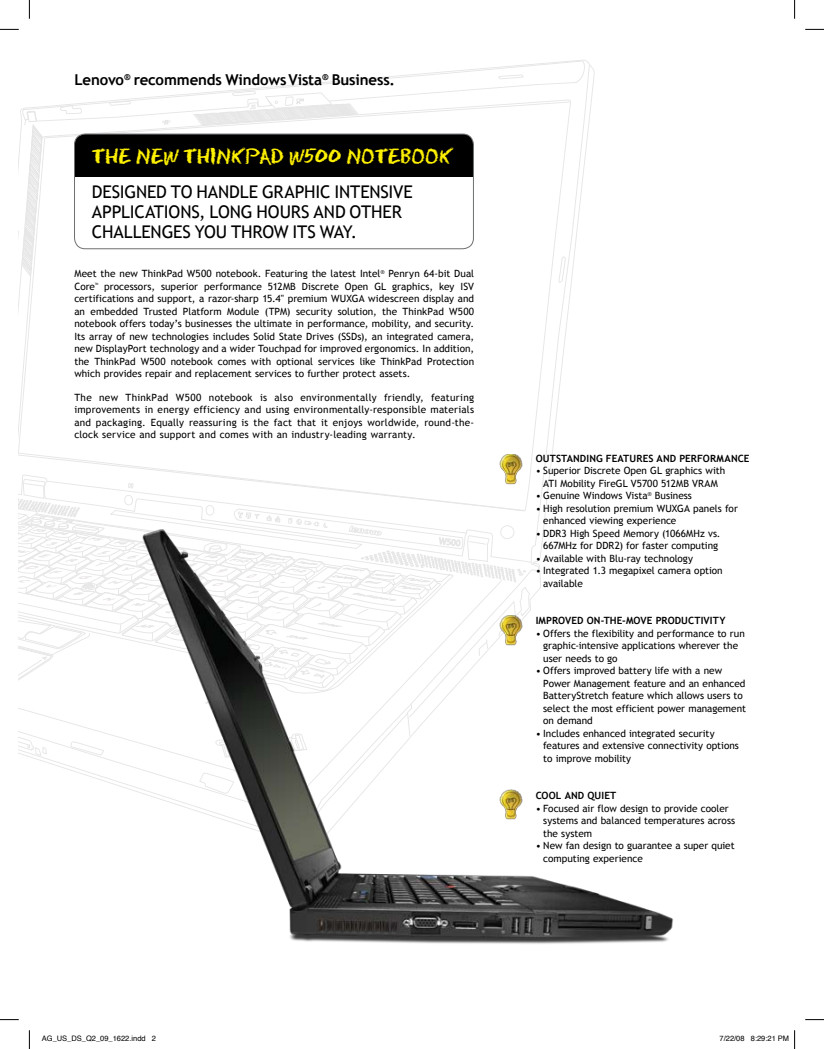
<style>
.page{position:relative;width:824px;height:1049px;background:#fff}
.page>*{position:absolute;margin:0;border:0;box-sizing:border-box;transform-origin:0 0}
.t1{font:17.5px "Trebuchet MS";letter-spacing:-.005em;color:#000}
.t2{font:17.5px "Chalk Dust Regular SWFTE";letter-spacing:.015em;color:#fff200}
.t3{font:700 15px "Trebuchet MS";letter-spacing:-.005em;color:#000}
.t4{font:10px/12.5px "Trebuchet MS";color:#000}
.t5{font:700 10px "Trebuchet MS";letter-spacing:.01em;color:#000}
.t6{font:7.5px "Helvetica";color:#000}
</style>
<div class="page">
<svg style="left:225px;top:61px;width:359px;height:64px"></svg>
<svg style="left:496px;top:75px;width:29px;height:4px"></svg>
<svg style="left:530px;top:102px;width:40px;height:409px"></svg>
<svg style="left:19px;top:91px;width:511px;height:703px"></svg>
<div style="left:74px;top:134px;width:399px;height:115px;background:#fff;border-radius:11px"></div>
<div style="left:74px;top:134px;width:399px;height:43px;background:#000"></div>
<div style="left:74px;top:134px;width:399px;height:115px;border:1px solid #6d6f71;border-radius:11px"></div>
<img style="left:143px;top:529px;width:530px;height:415px">
<img style="left:494px;top:454px;width:33px;height:31px">
<img style="left:494px;top:790px;width:33px;height:31px">
<img style="left:494px;top:615px;width:33px;height:31px">
<svg style="left:0;top:29px;width:19px;height:1px"></svg>
<svg style="left:805px;top:29px;width:19px;height:1px"></svg>
<svg style="left:0;top:1019px;width:19px;height:1px"></svg>
<svg style="left:805px;top:1019px;width:19px;height:1px"></svg>
<svg style="left:29px;top:0;width:1px;height:19px"></svg>
<svg style="left:29px;top:1030px;width:1px;height:19px"></svg>
<svg style="left:794px;top:0;width:1px;height:19px"></svg>
<svg style="left:794px;top:1030px;width:1px;height:19px"></svg>
<h2 class="t3" style="left:74px;top:71px;width:322px">LENOVO<sup>®</sup> RECOMMENDS WINDOWSVISTA<sup>®</sup> BUSINESS.</h2>
<h1 class="t2" style="left:92px;top:145px;width:60px">THE NEW</h1>
<h1 class="t2" style="left:183px;top:145px;width:27px">THINK</h1>
<h1 class="t2" style="left:245px;top:145px;width:116px">PAD W500 NOTEBOOK</h1>
<h1 class="t1" style="left:92px;top:182px;width:21px">Designed</h1>
<h1 class="t1" style="left:171px;top:182px;width:48px">to handle</h1>
<h1 class="t1" style="left:262px;top:182px;width:12px">grap</h1>
<h1 class="t1" style="left:304px;top:182px;width:40px">hic intensive</h1>
<h1 class="t1" style="left:92px;top:202px;width:10px">applications</h1>
<h1 class="t1" style="left:199px;top:202px;width:22px">, long</h1>
<h1 class="t1" style="left:256px;top:202px;width:23px">hours</h1>
<h1 class="t1" style="left:314px;top:202px;width:12px">and</h1>
<h1 class="t1" style="left:350px;top:202px;width:43px">other</h1>
<h1 class="t1" style="left:92px;top:222px;width:33px">challenges</h1>
<h1 class="t1" style="left:195px;top:222px;width:71px">you throw</h1>
<h1 class="t1" style="left:293px;top:222px;width:66px">its way.</h1>
<p class="t4" style="left:74px;top:268px;width:401px;text-align:justify">Meet the new ThinkPad W500 notebook. Featuring the latest Intel<sup>®</sup> Penryn 64-bit Dual Core<sup>™</sup> processors, superior performance 512MB Discrete Open GL graphics, key ISV certifications and support, a razor-sharp 15.4" premium WUXGA widescreen display and an embedded Trusted Platform Module (TPM) security solution, the ThinkPad W500 notebook offers today’s businesses the ultimate in performance, mobility, and security.<br>Its array of new technologies includes Solid State Drives (SSDs), an integrated camera, new DisplayPort technology and a wider Touchpad for improved ergonomics. In addition, the ThinkPad W500 notebook comes with optional services like ThinkPad Protection which provides repair and replacement services to further protect assets.</p>
<p class="t4" style="left:74px;top:391px;width:401px;text-align:justify">The new ThinkPad W500 notebook is also environmentally friendly, featuring improvements in energy efficiency and using environmentally-responsible materials and packaging. Equally reassuring is the fact that it enjoys worldwide, round-the&shy;clock service and support and comes with an industry-leading warranty.</p>
<p class="t5" style="left:536px;top:452px;width:215px">OUTSTANDING FEATURES AND PERFORMANCE</p>
<p class="t4" style="left:536px;top:464px;width:191px;text-align:center">• Superior Discrete Open GL graphics with<br>ATI Mobility FireGL V5700 512MB VRAM</p>
<p class="t4" style="left:536px;top:489px;width:158px">• Genuine Windows Vista<sup>®</sup> Business</p>
<p class="t4" style="left:543px;top:502px;width:196px;text-indent:-7px">• High resolution premium WUXGA panels for enhanced viewing experience</p>
<p class="t4" style="left:536px;top:527px;width:186px;text-align:center">• DDR3 High Speed Memory (1066MHz vs.<br>667MHz for DDR2) for faster computing</p>
<p class="t4" style="left:536px;top:552px;width:159px">• Available with Blu-ray technology</p>
<p class="t4" style="left:543px;top:564px;width:181px;text-indent:-8px">• Integrated 1.3 megapixel camera option available</p>
<p class="t5" style="left:536px;top:614px;width:7px">IMPR</p>
<p class="t5" style="left:558px;top:614px;width:169px">OVED ON-THE-MOVE PRODUCTIVITY</p>
<p class="t4" style="left:543px;top:627px;width:203px;text-indent:-8px">• Offers the flexibility and performance to run graphic-intensive applications wherever the user needs to go</p>
<p class="t4" style="left:543px;top:664px;width:204px;text-indent:-8px">• Offers improved battery life with a new Power Management feature and an enhanced BatteryStretch feature which allows users to select the most efficient power management on demand</p>
<p class="t4" style="left:543px;top:727px;width:197px;text-indent:-8px">• Includes enhanced integrated security features and extensive connectivity options to improve mobility</p>
<p class="t5" style="left:536px;top:789px;width:14px">COOL</p>
<p class="t5" style="left:565px;top:789px;width:51px">AND QUIET</p>
<p class="t4" style="left:543px;top:802px;width:193px;text-indent:-8px">• Focused air flow design to provide cooler systems and balanced temperatures across the system</p>
<p class="t4" style="left:543px;top:839px;width:193px;text-indent:-8px">• New fan design to guarantee a super quiet computing experience</p>
<p class="t6" style="left:42px;top:1032px;width:116px">AG_US_DS_Q2_09_1622.indd 2</p>
<p class="t6" style="left:719px;top:1032px;width:71px">7/22/08 8:29:21 PM</p>
</div>
